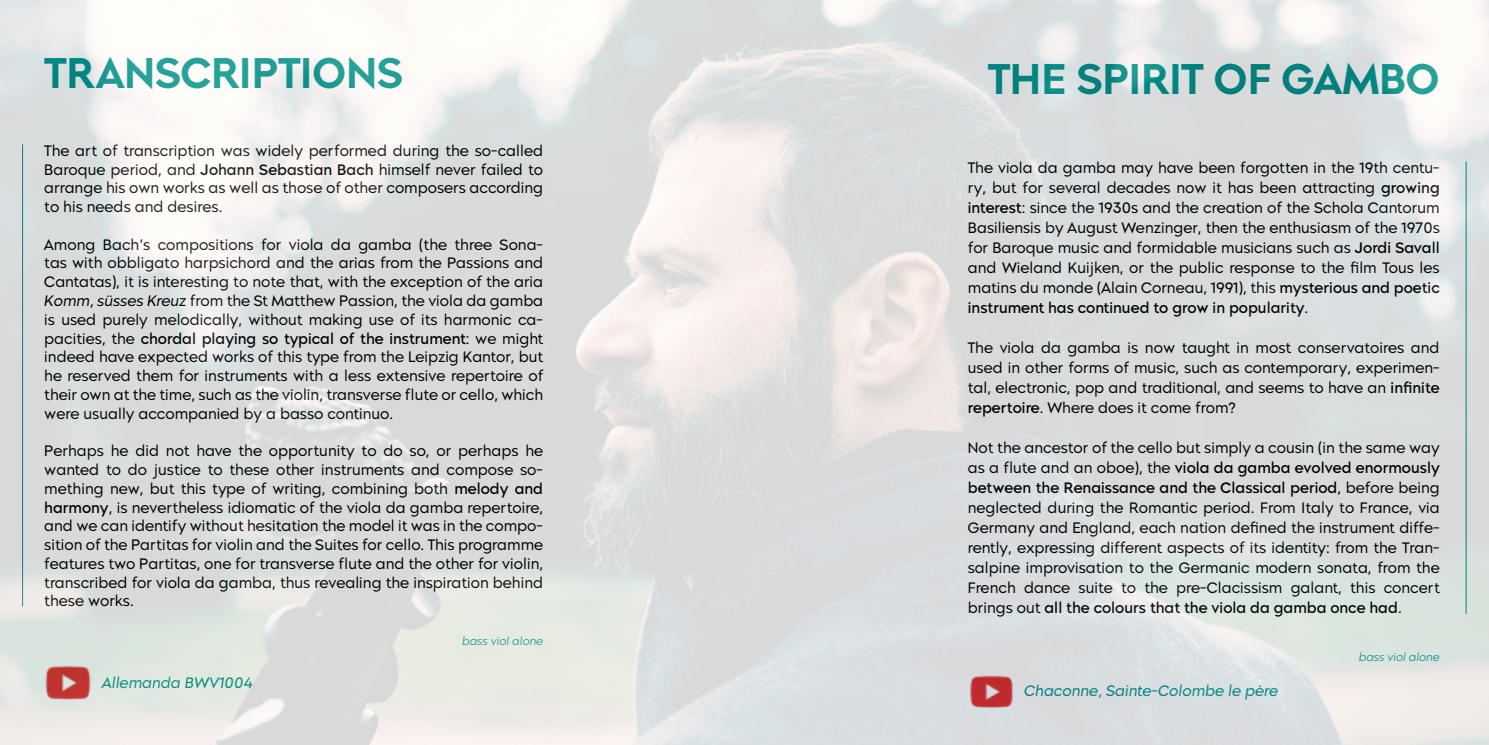
<style>
.page{position:relative;width:1489px;height:745px;background:#fff}
.page>*{position:absolute;margin:0;border:0;box-sizing:border-box;transform-origin:0 0}
.t1{font:600 42.5px "Morn";color:#00958e}
.t2{font:15px/18.8px "Morn";color:#000;text-align:justify}
.t3{font:italic 15px "Morn";color:#00958e}
.t4{font:italic 300 11.25px "Morn";color:#00958e}
.s1{font-weight:500}
.s2{font-style:italic}
</style>
<div class="page">
<img style="left:0;top:0;width:1488px;height:744px">
<h1 class="t1" style="left:44px;top:47px;width:360px">TRANSCRIPTIONS</h1>
<p class="t2" style="left:44px;top:141px;width:500px">The art of transcription was widely performed during the so-called Baroque period, and <span class="s1">Johann Sebastian Bach</span> himself never failed to arrange his own works as well as those of other composers according to his needs and desires.</p>
<p class="t2" style="left:44px;top:235px;width:500px">Among Bach’s compositions for viola da gamba (the three Sona&shy;tas with obbligato harpsichord and the arias from the Passions and Cantatas), it is interesting to note that, with the exception of the aria <span class="s2">Komm, süsses Kreuz</span> from the St Matthew Passion, the viola da gamba is used purely melodically, without making use of its harmonic ca&shy;pacities, the <span class="s1">chordal playing so typical of the instrument</span>: we might indeed have expected works of this type from the Leipzig Kantor, but he reserved them for instruments with a less extensive repertoire of their own at the time, such as the violin, transverse flute or cello, which were usually accompanied by a basso continuo.</p>
<p class="t2" style="left:44px;top:441px;width:500px">Perhaps he did not have the opportunity to do so, or perhaps he wanted to do justice to these other instruments and compose so&shy;mething new, but this type of writing, combining both <span class="s1">melody and harmony</span>, is nevertheless idiomatic of the viola da gamba repertoire, and we can identify without hesitation the model it was in the compo&shy;sition of the Partitas for violin and the Suites for cello. This programme features two Partitas, one for transverse flute and the other for violin, transcribed for viola da gamba, thus revealing the inspiration behind these works.</p>
<p class="t3" style="left:102px;top:673px;width:152px">Allemanda BWV1004</p>
<p class="t4" style="left:462px;top:634px;width:82px">bass viol alone</p>
<h1 class="t1" style="left:987px;top:53px;width:453px">THE SPIRIT OF GAMBO</h1>
<p class="t2" style="left:967px;top:157px;width:473px;line-height:20px">The viola da gamba may have been forgotten in the 19th centu&shy;ry, but for several decades now it has been attracting <span class="s1">growing interest</span>: since the 1930s and the creation of the Schola Cantorum Basiliensis by August Wenzinger, then the enthusiasm of the 1970s for Baroque music and formidable musicians such as <span class="s1">Jordi Savall </span>and Wieland Kuijken, or the public response to the film Tous les matins du monde (Alain Corneau, 1991), this <span class="s1">mysterious and poetic instrument has continued to grow in popularity</span>.</p>
<p class="t2" style="left:967px;top:337px;width:473px;line-height:20px">The viola da gamba is now taught in most conservatoires and used in other forms of music, such as contemporary, experimen&shy;tal, electronic, pop and traditional, and seems to have an <span class="s1">infinite repertoire</span>. Where does it come from?</p>
<p class="t2" style="left:967px;top:437px;width:473px;line-height:20px">Not the ancestor of the cello but simply a cousin (in the same way as a flute and an oboe), the <span class="s1">viola da gamba evolved enormously between the Renaissance and the Classical period</span>, before being neglected during the Romantic period. From Italy to France, via Germany and England, each nation defined the instrument diffe&shy;rently, expressing different aspects of its identity: from the Tran&shy;salpine improvisation to the Germanic modern sonata, from the French dance suite to the pre-Clacissism galant, this concert brings out <span class="s1">all the colours that the viola da gamba once had</span>.</p>
<p class="t3" style="left:1024px;top:681px;width:255px">Chaconne, Sainte-Colombe le père</p>
<p class="t4" style="left:1358px;top:649px;width:82px">bass viol alone</p>
</div>
